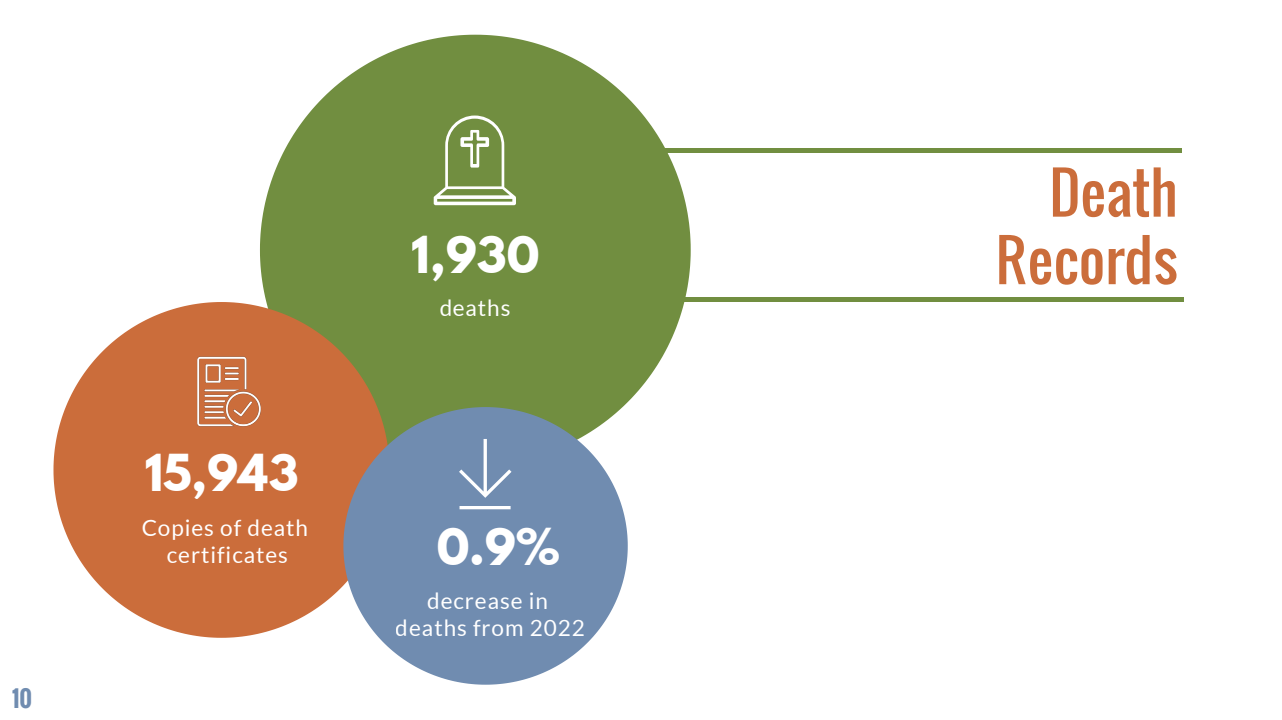
<style>
.page{position:relative;width:1282px;height:720px;background:#fff}
.page>*{position:absolute;margin:0;border:0;box-sizing:border-box;transform-origin:0 0}
.t1{font:56.25px "Oswald";color:#cb6d3b}
.t2{font:700 45px "League Spartan";color:#fff}
.t3{font:22.5px/27.2px "Lato";letter-spacing:.04em;color:#fff;text-align:center}
.t4{font:700 22.5px "Oswald";color:#708cb0}
</style>
<div class="page">
<hr style="left:1007px;top:148px;width:174px;height:4px;background:#718e40">
<hr style="left:833px;top:148px;width:174px;height:4px;background:#718e40">
<hr style="left:661px;top:148px;width:172px;height:4px;background:#718e40">
<div style="left:1009px;top:297px;width:174px;height:5px;background:#718e40"></div>
<div style="left:836px;top:297px;width:173px;height:5px;background:#718e40"></div>
<div style="left:663px;top:297px;width:173px;height:5px;background:#718e40"></div>
<svg style="left:260px;top:35px;width:430px;height:372px;fill:#718e40"></svg>
<svg style="left:53px;top:302px;width:336px;height:336px;fill:#cb6d3b"></svg>
<svg style="left:343px;top:407px;width:284px;height:278px;background:#889bb1"></svg>
<svg style="left:433px;top:116px;width:83px;height:89px"></svg>
<svg style="left:459px;top:439px;width:52px;height:70px;background:#869dbc"></svg>
<img style="left:179px;top:341px;width:100px;height:101px">
<p class="t4" style="left:12px;top:682px;width:22px">10</p>
<h1 class="t1" style="left:1049px;top:150px;width:130px">Death</h1>
<h2 class="t2" style="left:411px;top:220px;width:129px">1,930</h2>
<h1 class="t1" style="left:995px;top:217px;width:184px">Records</h1>
<p class="t3" style="left:439px;top:294px;width:73px">deaths</p>
<h2 class="t2" style="left:144px;top:437px;width:156px">15,943</h2>
<p class="t3" style="left:142px;top:514px;width:168px">Copies of death certificates</p>
<h2 class="t2" style="left:436px;top:511px;width:125px">0.9%</h2>
<p class="t3" style="left:396px;top:587px;width:191px">decrease in deaths from 2022</p>
</div>
